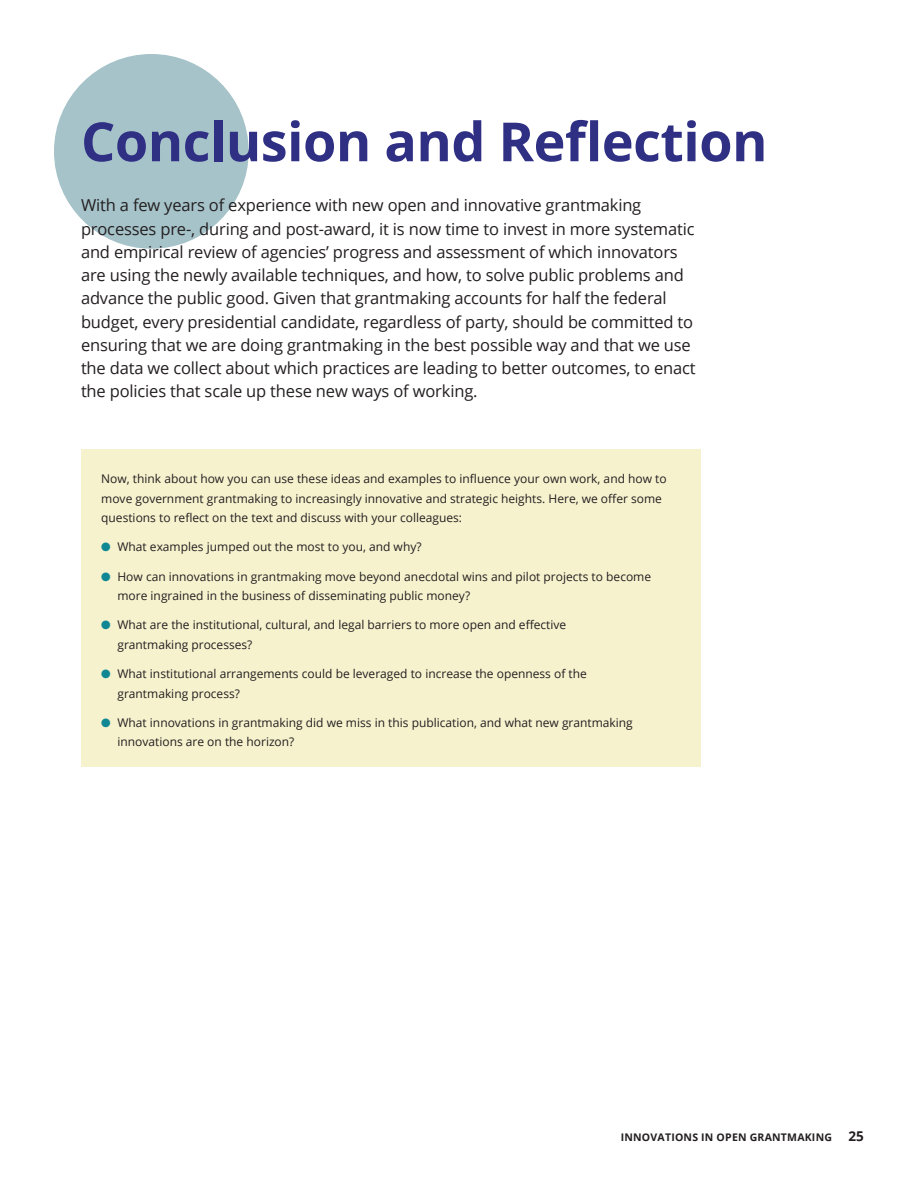
<style>
.page{position:relative;width:918px;height:1188px;background:#fff}
.page>*{position:absolute;margin:0;border:0;box-sizing:border-box;transform-origin:0 0}
.t1{font:700 54px "Open Sans";letter-spacing:-.01em;color:#2f2f84}
.t2{font:16.5px/23.2px "Open Sans";letter-spacing:-.01em;color:#231f20}
.t3{font:12px/19.5px "Open Sans";color:#231f20}
.t4{font:700 10.5px "Open Sans";letter-spacing:.02em;color:#231f20}
.s1{color:#0f8893}
.s2{font-size:13.5px}
</style>
<div class="page">
<div style="left:54px;top:54px;width:195px;height:195px;background:#a6c3ca;border-radius:50%"></div>
<div style="left:81px;top:449px;width:620px;height:317px;background:#f6f2ce"></div>
<h1 class="t1" style="left:81px;top:104px;width:688px">Conclusion and Reflection</h1>
<p class="t2" style="left:81px;top:193px;width:616px">With a few years of experience with new open and innovative grantmaking processes pre-, during and post-award, it is now time to invest in more systematic and empirical review of agencies’ progress and assessment of which innovators are using the newly available techniques, and how, to solve public problems and advance the public good. Given that grantmaking accounts for half the federal budget, every presidential candidate, regardless of party, should be committed to ensuring that we are doing grantmaking in the best possible way and that we use the data we collect about which practices are leading to better outcomes, to enact the policies that scale up these new ways of working.</p>
<p class="t3" style="left:101px;top:469px;width:567px">Now, think about how you can use these ideas and examples to influence your own work, and how to move government grantmaking to increasingly innovative and strategic heights. Here, we offer some questions to reflect on the text and discuss with your colleagues:</p>
<p class="t3" style="left:101px;top:537px;width:322px"><span class="s1">●</span> What examples jumped out the most to you, and why?</p>
<p class="t3" style="left:117px;top:566px;width:535px;text-indent:-16px"><span class="s1">●</span> How can innovations in grantmaking move beyond anecdotal wins and pilot projects to become more ingrained in the business of disseminating public money?</p>
<p class="t3" style="left:117px;top:615px;width:450px;text-indent:-16px"><span class="s1">●</span> What are the institutional, cultural, and legal barriers to more open and effective grantmaking processes?</p>
<p class="t3" style="left:117px;top:664px;width:471px;text-indent:-16px"><span class="s1">●</span> What institutional arrangements could be leveraged to increase the openness of the grantmaking process?</p>
<p class="t3" style="left:117px;top:712px;width:517px;text-indent:-16px"><span class="s1">●</span> What innovations in grantmaking did we miss in this publication, and what new grantmaking innovations are on the horizon?</p>
<p class="t4" style="left:621px;top:1130px;width:245px">INNOVATIONS IN OPEN GRANTMAKING <span class="s2">25</span></p>
</div>
